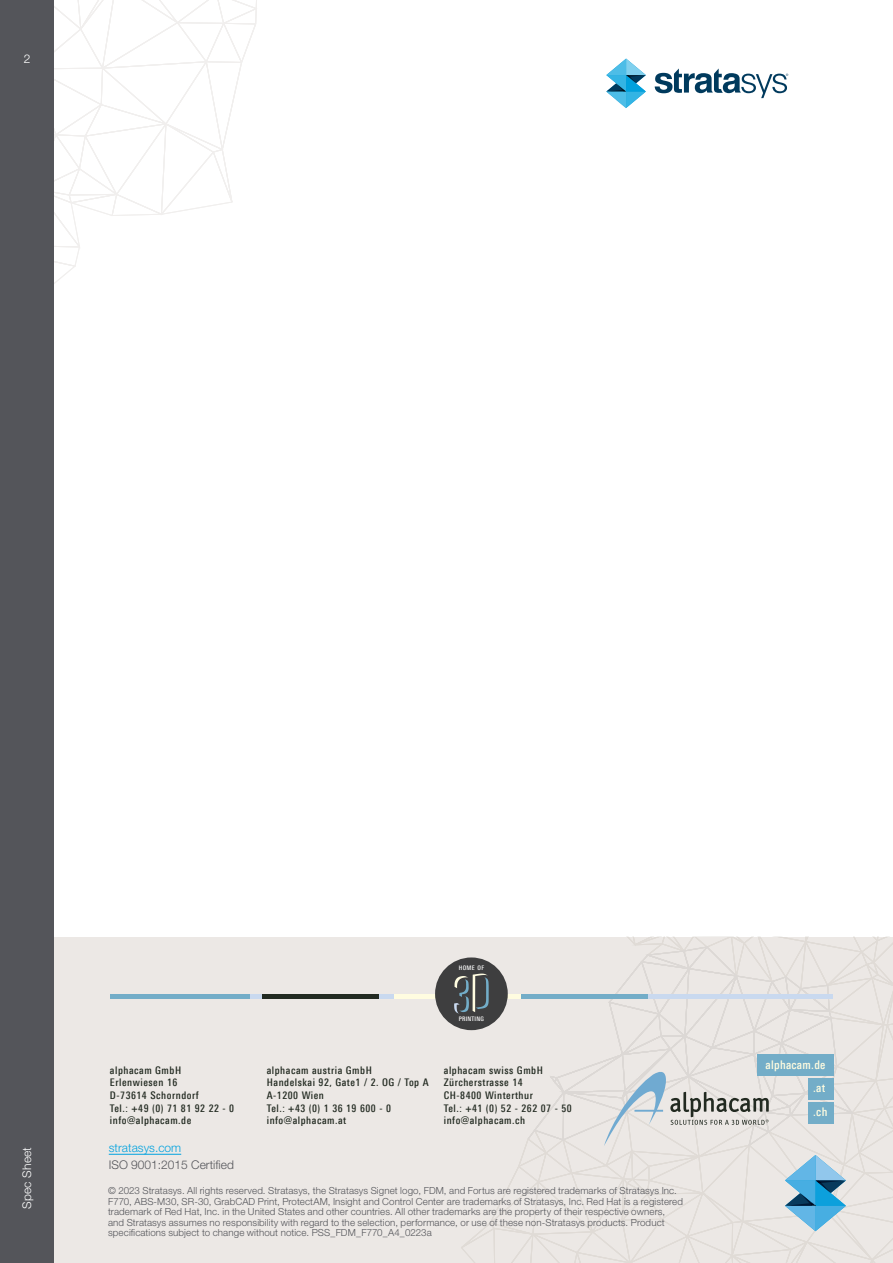
<style>
.page{position:relative;width:893px;height:1263px;background:#fff}
.page>*{position:absolute;margin:0;border:0;box-sizing:border-box;transform-origin:0 0}
.t1{font:300 12px "Helvetica Neue LT Std";color:#54555a}
.t2{font:500 12px/23px "Linotype Univers 520 Cn";letter-spacing:.025em;color:#fffce0;text-align:right}
.t3{font:300 12px "Helvetica Neue LT Std";color:#00a2df}
.t4{font:300 12px "Helvetica Neue LT Std";letter-spacing:.015em;color:#fff}
.t5{font:500 10.5px/12.6px "Linotype Univers 520 Cn";letter-spacing:.05em;color:#222a21}
.t6{font:300 9.75px/10.5px "Helvetica Neue LT Std";letter-spacing:.01em;color:#54555a}
.t7{font:500 6.15px "Linotype Univers 520 Cn";letter-spacing:.025em;color:#fff}
</style>
<div class="page">
<div style="left:54px;top:937px;width:839px;height:326px;background:#ece8e5"></div>
<hr style="left:109px;top:1154px;width:72px;height:1px;background:#00a2df">
<svg style="left:54px;top:0;width:203px;height:284px"></svg>
<div style="left:0;top:0;width:54px;height:1263px;background:#54555a"></div>
<svg style="left:606px;top:59px;width:40px;height:49px"></svg>
<svg style="left:655px;top:68px;width:133px;height:30px"></svg>
<hr style="left:119px;top:994px;width:714px;height:4px;background:#c9d9ef">
<hr style="left:110px;top:994px;width:139px;height:4px;background:#73adc8">
<hr style="left:262px;top:994px;width:116px;height:4px;background:#222a21">
<hr style="left:394px;top:994px;width:127px;height:4px;background:#fffce0">
<div style="left:435px;top:957px;width:73px;height:73px;background:#3e3e3f;border-radius:50%"></div>
<svg style="left:454px;top:937px;width:439px;height:326px"></svg>
<div style="left:757px;top:1054px;width:77px;height:21px;background:#73adc8"></div>
<div style="left:808px;top:1078px;width:25px;height:21px;background:#73adc8"></div>
<div style="left:808px;top:1103px;width:25px;height:21px;background:#73adc8"></div>
<p class="t4" style="left:24px;top:51px;width:8px">2</p>
<p class="t4" style="left:20px;top:1209px;width:63px;rotate:-90deg">Spec Sheet</p>
<p class="t7" style="left:459px;top:965px;width:27px">HOME OF</p>
<p class="t7" style="left:459px;top:1015px;width:27px">PRINTING</p>
<p class="t5" style="left:110px;top:1064px;width:126px">alphacam GmbH<br>Erlenwiesen 16<br>D-73614 Schorndorf<br>Tel.: +49 (0) 71 81 92 22 - 0 info@alphacam.de</p>
<p class="t5" style="left:267px;top:1064px;width:163px">alphacam austria GmbH<br>Handelskai 92 , Gate1 / 2. OG / Top A<br>A-1200 Wien<br>Tel.: +43 (0) 1 36 19 600 - 0 info@alphacam.at</p>
<p class="t5" style="left:444px;top:1064px;width:129px">alphacam swiss GmbH<br>Zürcherstrasse 14<br>CH-8400 Winterthur<br>Tel.: +41 (0) 52 - 262 07 - 50 info@alphacam.ch</p>
<p class="t3" style="left:109px;top:1140px;width:74px">stratasys.com</p>
<p class="t1" style="left:109px;top:1157px;width:127px">ISO 9001:2015 Certified</p>
<p class="t6" style="left:108px;top:1185px;width:577px">© 2023 Stratasys. All rights reserved. Stratasys, the Stratasys Signet logo, FDM, and Fortus are registered trademarks of Stratasys Inc.<br>F770, ABS-M30, SR-30, GrabCAD Print, ProtectAM, Insight and Control Center are trademarks of Stratasys, Inc. Red Hat is a registered trademark of Red Hat, Inc. in the United States and other countries. All other trademarks are the property of their respective owners, and Stratasys assumes no responsibility with regard to the selection, performance, or use of these non-Stratasys products. Product specifications subject to change without notice. PSS_FDM_F770_A4_0223a</p>
<p class="t2" style="left:765px;top:1053px;width:61px">alphacam.de .at</p>
<p class="t2" style="left:813px;top:1100px;width:16px">.ch</p>
</div>
